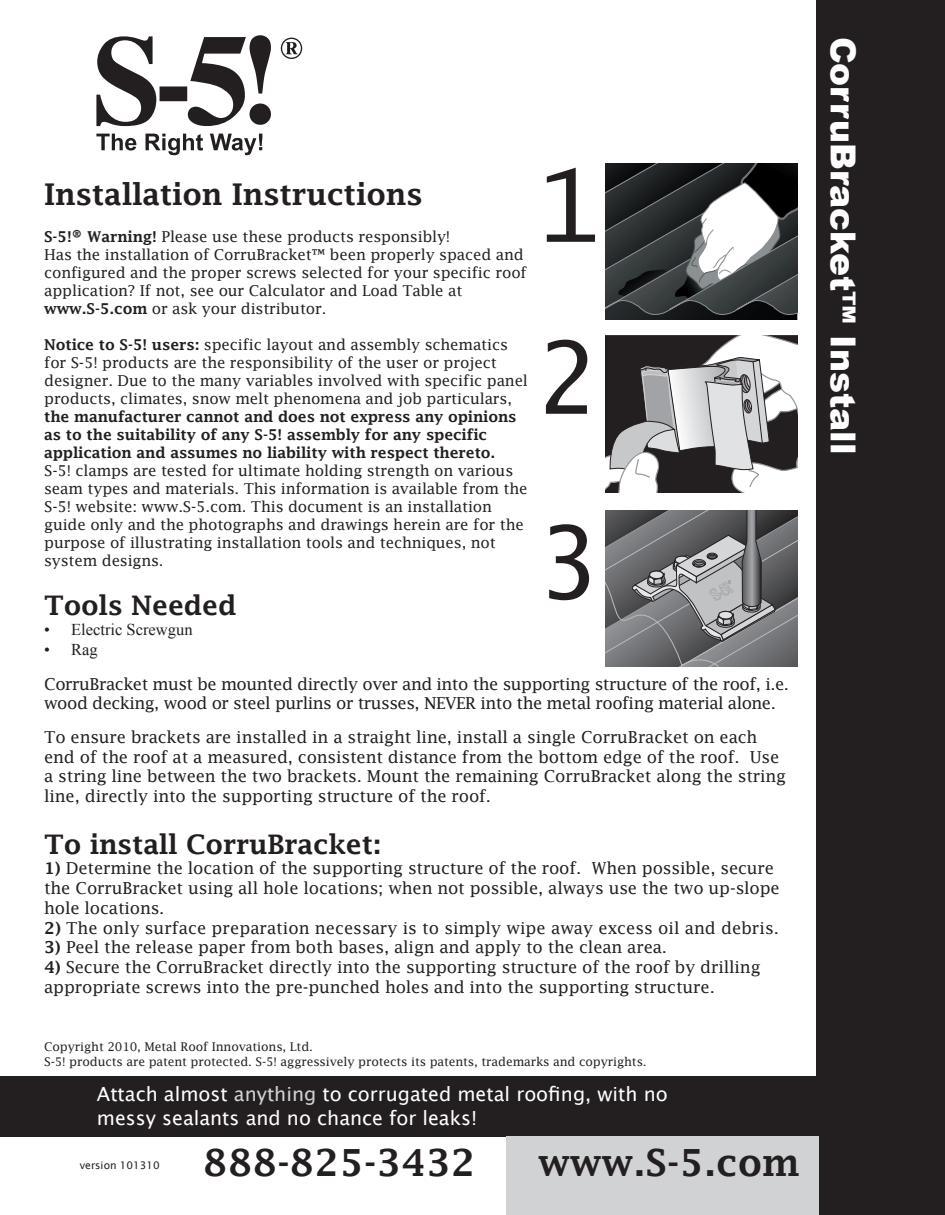
<style>
.page{position:relative;width:945px;height:1215px;background:#fff}
.page>*{position:absolute;margin:0;border:0;box-sizing:border-box;transform-origin:0 0}
.t1{font:100.05px "Lucida Sans Typewriter";color:#231f20}
.t2{font:600 37.5px "Lucida Fax";color:#231f20}
.t3{font:900 34.5px "Arial";color:#fff}
.t4{font:600 30px "Lucida Fax";letter-spacing:-.01em;color:#231f20}
.t5{font:600 27px "Lucida Fax";letter-spacing:-.01em;color:#231f20}
.t6{font:19.5px/23.4px "Lucida Grande";color:#fff}
.t7{font:16.5px/19.8px "Lucida Fax";letter-spacing:-.01em;color:#231f20}
.t8{font:16.5px/19.8px "Lucida Fax";letter-spacing:-.03em;color:#231f20}
.t9{font:16.5px/19.8px "Times New Roman";color:#231f20}
.t10{font:15px/18px "Lucida Fax";letter-spacing:-.01em;color:#231f20}
.t11{font:600 15px/18px "Lucida Fax";letter-spacing:-.01em;color:#231f20}
.t12{font:12px/15px "Lucida Fax";letter-spacing:-.01em;color:#231f20}
.t13{font:10.5px "Lucida Sans";color:#231f20}
.s1{font-weight:600}
.s2{font-weight:600;font-size:16.5px}
.s3{color:#d1d2d4}
</style>
<div class="page">
<div style="left:0;top:1076px;width:945px;height:61px;background:#231f20"></div>
<svg style="left:96px;top:134px;width:40px;height:17px"></svg>
<svg style="left:146px;top:134px;width:57px;height:21px"></svg>
<svg style="left:210px;top:134px;width:52px;height:21px"></svg>
<svg style="left:96px;top:36px;width:60px;height:90px"></svg>
<div style="left:160px;top:86px;width:27px;height:15px;background:#231f20"></div>
<svg style="left:188px;top:35px;width:83px;height:91px"></svg>
<svg style="left:281px;top:38px;width:21px;height:21px"></svg>
<div style="left:817px;top:0;width:128px;height:1215px;background:#231f20"></div>
<svg style="left:605px;top:336px;width:193px;height:156px"></svg>
<svg style="left:605px;top:163px;width:193px;height:157px"></svg>
<svg style="left:605px;top:510px;width:193px;height:157px;background:#767779"></svg>
<div style="left:506px;top:1137px;width:313px;height:78px;background:#d1d2d4"></div>
<h1 class="t1" style="left:538px;top:149px;width:62px">1</h1>
<h3 class="t4" style="left:44px;top:177px;width:380px">Installation Instructions</h3>
<p class="t10" style="left:44px;top:228px;width:484px"><span class="s1">S-5!</span><span class="s2">®</span> <span class="s1">Warning!</span> Please use these products responsibly!<br>Has the installation of CorruBracket™ been properly spaced and configured and the proper screws selected for your specific roof application? If not, see our Calculator and Load Table at <span class="s1">www.S-5.com</span> or ask your distributor.</p>
<p class="t10" style="left:44px;top:336px;width:485px"><span class="s1">Notice to S-5! users:</span> specific layout and assembly schematics for S-5! products are the responsibility of the user or project designer. Due to the many variables involved with specific panel products, climates, snow melt phenomena and job particulars,</p>
<p class="t11" style="left:44px;top:408px;width:474px">the manufacturer cannot and does not express any opinions as to the suitability of any S-5! assembly for any specific application and assumes no liability with respect thereto.</p>
<p class="t10" style="left:44px;top:462px;width:485px">S-5! clamps are tested for ultimate holding strength on various seam types and materials. This information is available from the S-5! website: www.S-5.com. This document is an installation guide only and the photographs and drawings herein are for the purpose of illustrating installation tools and techniques, not system designs.</p>
<h3 class="t5" style="left:44px;top:590px;width:194px">Tools Needed</h3>
<p class="t9" style="left:71px;top:619px;width:123px">Electric Screwgun<br>Rag</p>
<p class="t8" style="left:44px;top:674px;width:746px">CorruBracket must be mounted directly over and into the supporting structure of the roof, i.e. wood decking, wood or steel purlins or trusses, NEVER into the metal roofing material alone.</p>
<p class="t7" style="left:44px;top:727px;width:744px">To ensure brackets are installed in a straight line, install a single CorruBracket on each end of the roof at a measured, consistent distance from the bottom edge of the roof. Use a string line between the two brackets. Mount the remaining CorruBracket along the string line, directly into the supporting structure of the roof.</p>
<h3 class="t5" style="left:44px;top:829px;width:339px">To install CorruBracket:</h3>
<p class="t7" style="left:44px;top:858px;width:737px"><span class="s1">1)</span> Determine the location of the supporting structure of the roof. When possible, secure the CorruBracket using all hole locations; when not possible, always use the two up-slope hole locations.</p>
<p class="t7" style="left:44px;top:918px;width:736px"><span class="s1">2)</span> The only surface preparation necessary is to simply wipe away excess oil and debris.</p>
<p class="t7" style="left:44px;top:937px;width:624px"><span class="s1">3)</span> Peel the release paper from both bases, align and apply to the clean area.</p>
<p class="t7" style="left:44px;top:957px;width:718px"><span class="s1">4)</span> Secure the CorruBracket directly into the supporting structure of the roof by drilling appropriate screws into the pre-punched holes and into the supporting structure.</p>
<h1 class="t1" style="left:538px;top:321px;width:62px">2</h1>
<h1 class="t1" style="left:538px;top:506px;width:62px">3</h1>
<p class="t9" style="left:44px;top:619px;width:7px">• •</p>
<p class="t12" style="left:44px;top:1039px;width:604px">Copyright 2010, Metal Roof Innovations, Ltd.<br>S-5! products are patent protected. S-5! aggressively protects its patents, trademarks and copyrights.</p>
<h3 class="t6" style="left:97px;top:1083px;width:572px">Attach almost <span class="s3">anything</span> to corrugated metal roofing, with no messy sealants and no chance for leaks!</h3>
<p class="t13" style="left:80px;top:1159px;width:82px">version 101310</p>
<h2 class="t2" style="left:203px;top:1142px;width:274px">888-825-3432</h2>
<h2 class="t2" style="left:538px;top:1142px;width:263px">www.S-5.com</h2>
<h3 class="t3" style="left:862px;top:37px;width:419px;rotate:90deg">CorruBracket™ Install</h3>
</div>
